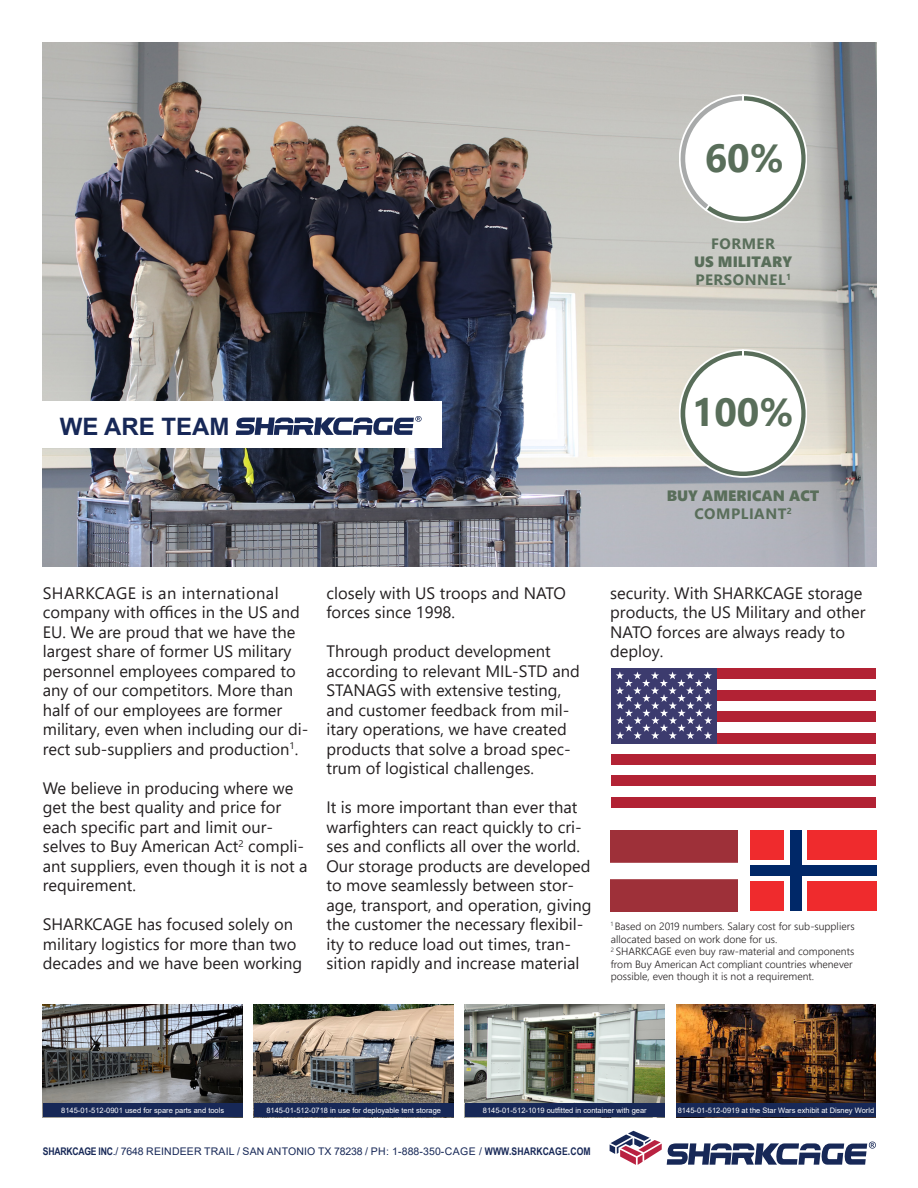
<style>
.page{position:relative;width:918px;height:1188px;background:#fff}
.page>*{position:absolute;margin:0;border:0;box-sizing:border-box;transform-origin:0 0}
.t1{font:700 39.15px "Segoe UI";color:#596e5a}
.t2{font:700 24px "Arial";color:#172857}
.t3{font:16.5px/19.5px "Segoe UI";color:#231f20}
.percentage_text{font:700 15px/18px "Segoe UI";letter-spacing:.035em;color:#596e5a;text-align:center}
.percentage_text-2{font:15px "Segoe UI Black";color:#596e5a}
.t4{font:300 10.5px/12.6px "Segoe UI";color:#231f20}
.Brødtekst{font:10.5px "Arial";letter-spacing:.015em;color:#172857}
.t5{font:7.5px "Arial";color:#fff}
.s1{font-family:"Segoe UI Black";font-weight:400}
.s2{font-family:"Arial Narrow";font-weight:700}
</style>
<div class="page">
<svg style="left:610px;top:1131px;width:266px;height:34px"></svg>
<img style="left:43px;top:1005px;width:200px;height:99px">
<div style="left:43px;top:1104px;width:200px;height:13px;background:#172857"></div>
<img style="left:254px;top:1005px;width:200px;height:99px">
<div style="left:254px;top:1104px;width:200px;height:13px;background:#172857"></div>
<img style="left:465px;top:1005px;width:200px;height:99px">
<div style="left:465px;top:1104px;width:200px;height:13px;background:#172857"></div>
<img style="left:676px;top:1005px;width:200px;height:99px">
<div style="left:676px;top:1104px;width:200px;height:13px;background:#172857"></div>
<img style="left:43px;top:43px;width:833px;height:524px">
<div style="left:43px;top:402px;width:399px;height:46px;background:#fff"></div>
<svg style="left:236px;top:416px;width:186px;height:19px"></svg>
<svg style="left:680px;top:94px;width:127px;height:130px;background:#b7bab4"></svg>
<div style="left:685px;top:101px;width:116px;height:116px;background:#fff;border-radius:50%"></div>
<svg style="left:680px;top:350px;width:126px;height:127px;background:#738574"></svg>
<div style="left:680px;top:349px;width:127px;height:129px;border:2px solid #fff;border-radius:63px"></div>
<div style="left:685px;top:355px;width:116px;height:117px;background:#fff;border-radius:50%"></div>
<div style="left:611px;top:668px;width:265px;height:11px;background:#b22234"></div>
<div style="left:611px;top:690px;width:265px;height:11px;background:#b22234"></div>
<div style="left:611px;top:711px;width:265px;height:11px;background:#b22234"></div>
<div style="left:611px;top:733px;width:265px;height:10px;background:#b22234"></div>
<div style="left:611px;top:754px;width:265px;height:11px;background:#b22234"></div>
<div style="left:611px;top:776px;width:265px;height:10px;background:#b22234"></div>
<div style="left:611px;top:797px;width:265px;height:11px;background:#b22234"></div>
<div style="left:611px;top:668px;width:106px;height:75px;background:#3c3b6e"></div>
<svg style="left:616px;top:671px;width:96px;height:68px"></svg>
<img style="left:611px;top:830px;width:126px;height:81px">
<div style="left:750px;top:830px;width:126px;height:81px;background:#ef2b2d"></div>
<div style="left:784px;top:830px;width:23px;height:81px;background:#fff"></div>
<div style="left:750px;top:861px;width:126px;height:20px;background:#fff"></div>
<div style="left:790px;top:830px;width:12px;height:81px;background:#002868"></div>
<div style="left:750px;top:866px;width:126px;height:10px;background:#002868"></div>
<p class="t1" style="left:705px;top:121px;width:81px">60%</p>
<p class="percentage_text" style="left:694px;top:233px;width:100px">FORMER<br><span class="s1">US MILITARY<br></span>PERSONNEL<sup>1</sup></p>
<p class="t2" style="left:60px;top:410px;width:171px">WE ARE TEAM</p>
<p class="t1" style="left:692px;top:375px;width:103px">100%</p>
<p class="percentage_text-2" style="left:667px;top:485px;width:154px">BUY AMERICAN ACT</p>
<p class="percentage_text" style="left:695px;top:503px;width:99px">COMPLIANT<sup>2</sup></p>
<p class="t3" style="left:43px;top:582px;width:267px">SHARKCAGE is an international company with offices in the US and EU. We are proud that we have the largest share of former US military personnel employees compared to any of our competitors. More than half of our employees are former military, even when including our di&shy;rect sub-suppliers and production<sup>1</sup>.</p>
<p class="t3" style="left:43px;top:777px;width:266px">We believe in producing where we get the best quality and price for each specific part and limit our&shy;selves to Buy American Act<sup>2</sup> compli&shy;ant suppliers, even though it is not a requirement.</p>
<p class="t3" style="left:43px;top:913px;width:261px">SHARKCAGE has focused solely on military logistics for more than two decades and we have been working</p>
<p class="t3" style="left:326px;top:582px;width:241px">closely with US troops and NATO forces since 1998.</p>
<p class="t3" style="left:326px;top:640px;width:255px">Through product development according to relevant MIL-STD and<br>STANAGS with extensive testing, and customer feedback from mil&shy;itary operations, we have created products that solve a broad spec&shy;trum of logistical challenges.</p>
<p class="t3" style="left:326px;top:796px;width:267px">It is more important than ever that warfighters can react quickly to cri&shy;ses and conflicts all over the world.<br>Our storage products are developed to move seamlessly between stor&shy;age, transport, and operation, giving the customer the necessary flexibil&shy;ity to reduce load out times, tran&shy;sition rapidly and increase material</p>
<p class="t3" style="left:610px;top:582px;width:257px">security. With SHARKCAGE storage products, the US Military and other<br>NATO forces are always ready to deploy.</p>
<p class="t4" style="left:611px;top:919px;width:245px"><sup>1</sup> Based on 2019 numbers. Salary cost for sub-suppliers allocated based on work done for us.</p>
<p class="t4" style="left:611px;top:944px;width:245px"><sup>2</sup> SHARKCAGE even buy raw-material and components from Buy American Act compliant countries whenever possible, even though it is not a requirement.</p>
<p class="t5" style="left:61px;top:1105px;width:165px">8145-01-512-0901 used for spare parts and tools</p>
<p class="t5" style="left:266px;top:1105px;width:176px">8145-01-512-0718 in use for deployable tent storage</p>
<p class="t5" style="left:483px;top:1105px;width:165px">8145-01-512-1019 outfitted in container with gear</p>
<p class="t5" style="left:678px;top:1105px;width:198px">8145-01-512-0919 at the Star Wars exhibit at Disney World</p>
<p class="Brødtekst" style="left:43px;top:1145px;width:549px"><span class="s2">SHARKCAGE INC</span>./ 7648 REINDEER TRAIL / SAN ANTONIO TX 78238 / PH: 1-888-350-CAGE / <span class="s2">WWW.SHARKCAGE.COM</span></p>
</div>
